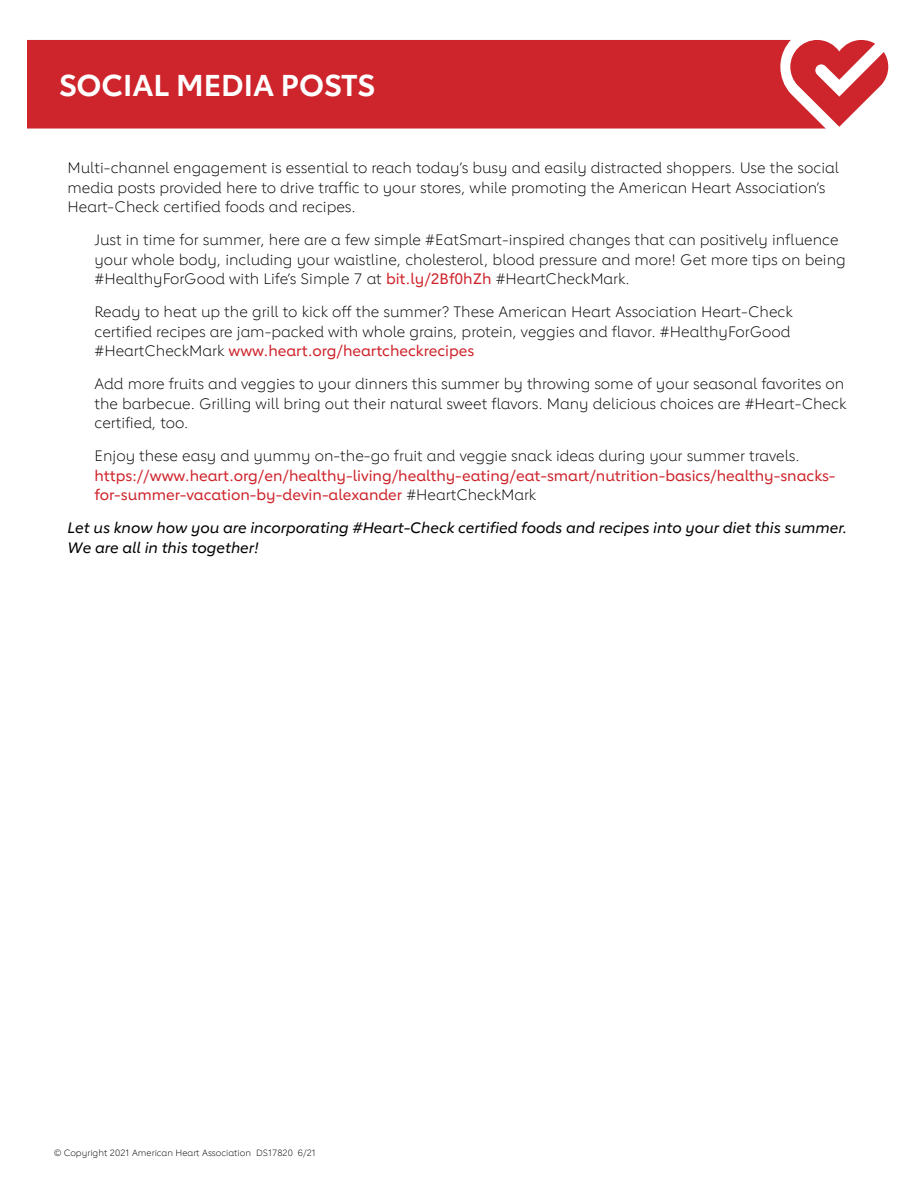
<style>
.page{position:relative;width:918px;height:1188px;background:#fff}
.page>*{position:absolute;margin:0;border:0;box-sizing:border-box;transform-origin:0 0}
.Section_Title{font:700 30px "Lub Dub";color:#fff}
.Body_Copy{font:300 15px/19.5px "Lub Dub";color:#000}
.Body_Copy-2{font:500 15px/19.5px "Lub Dub";color:#ce242b}
.Body_Copy-3{font:italic 500 15px/19.5px "Lub Dub";color:#000}
.t1{font:300 9px "Lub Dub";color:#000}
.s1{font-weight:500;color:#ce242b}
.s2{font-weight:300;color:#000}
</style>
<div class="page">
<div style="left:27px;top:40px;width:753px;height:89px;background:#ce242b"></div>
<svg style="left:780px;top:40px;width:109px;height:89px"></svg>
<h2 class="Section_Title" style="left:59px;top:67px;width:318px">SOCIAL MEDIA POSTS</h2>
<p class="Body_Copy" style="left:68px;top:158px;width:773px">Multi-channel engagement is essential to reach today’s busy and easily distracted shoppers. Use the social media posts provided here to drive traffic to your stores, while promoting the American Heart Association’s<br>Heart-Check certified foods and recipes.</p>
<p class="Body_Copy" style="left:94px;top:230px;width:753px">Just in time for summer, here are a few simple #EatSmart-inspired changes that can positively influence your whole body, including your waistline, cholesterol, blood pressure and more! Get more tips on being #HealthyForGood with Life’s Simple 7 at <span class="s1">bit.ly/2Bf0hZh</span> #HeartCheckMark.</p>
<p class="Body_Copy" style="left:94px;top:302px;width:700px">Ready to heat up the grill to kick off the summer? These American Heart Association Heart-Check certified recipes are jam-packed with whole grains, protein, veggies and flavor. #HealthyForGood #HeartCheckMark <span class="s1">www.heart.org/heartcheckrecipes</span></p>
<p class="Body_Copy" style="left:94px;top:374px;width:753px">Add more fruits and veggies to your dinners this summer by throwing some of your seasonal favorites on the barbecue. Grilling will bring out their natural sweet flavors. Many delicious choices are #Heart-Check certified, too.</p>
<p class="Body_Copy-2" style="left:94px;top:446px;width:743px"><span class="s2">Enjoy these easy and yummy on-the-go fruit and veggie snack ideas during your summer travels. </span>https://www.heart.org/en/healthy-living/healthy-eating/eat-smart/nutrition-basics/healthy-snacks&shy;for-summer-vacation-by-devin-alexander <span class="s2">#HeartCheckMark</span></p>
<p class="Body_Copy-3" style="left:68px;top:518px;width:781px">Let us know how you are incorporating #Heart-Check certified foods and recipes into your diet this summer.<br>We are all in this together!</p>
<p class="t1" style="left:54px;top:1147px;width:263px">© Copyright 2021 American Heart Association DS17820 6/21</p>
</div>
